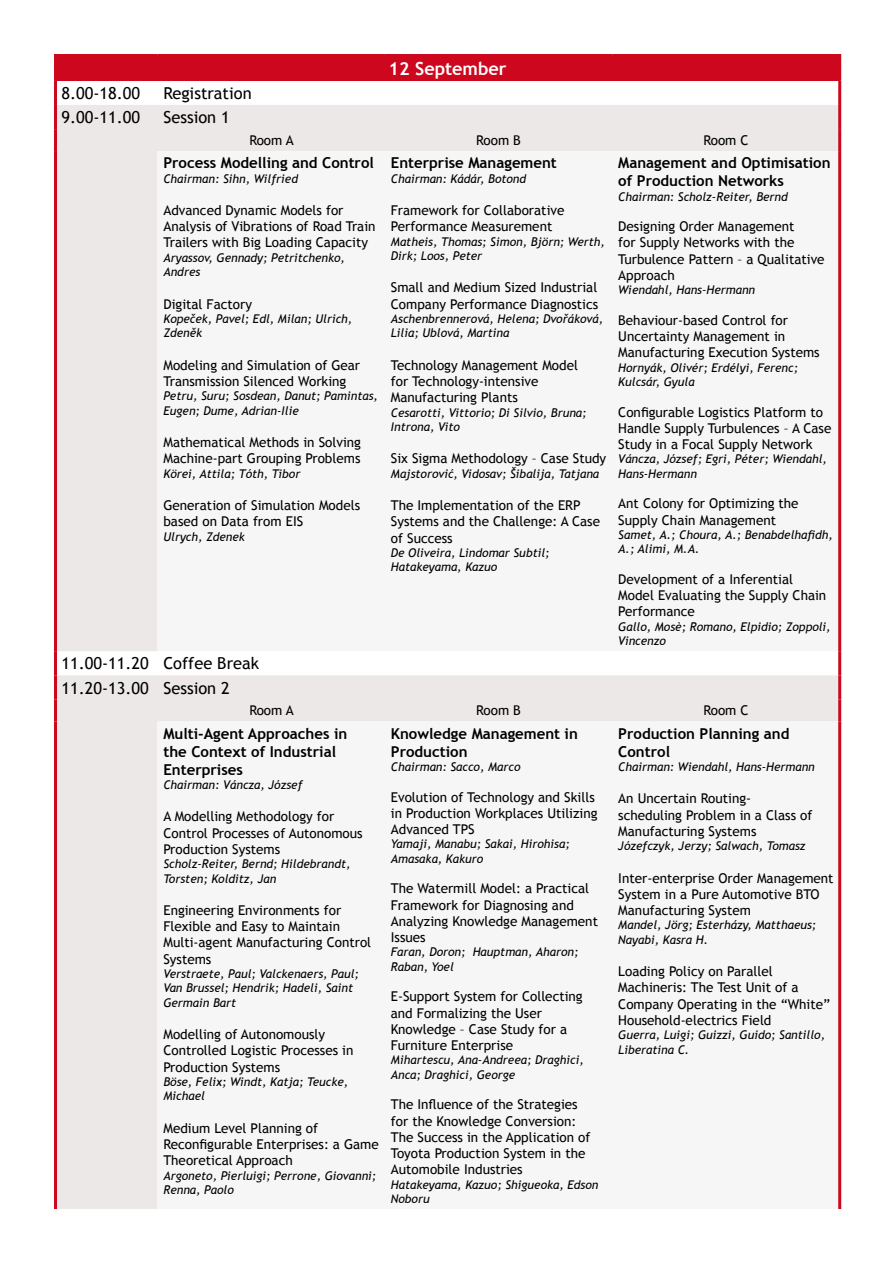
<style>
.page{position:relative;width:893px;height:1263px;background:#fff}
.page>*{position:absolute;margin:0;border:0;box-sizing:border-box;transform-origin:0 0}
.t1{font:700 18px "Trebuchet MS";color:#fff}
.t2{font:16.5px/24.2px "Trebuchet MS";color:#000}
.t3{font:700 15px/18px "Trebuchet MS";color:#000}
.t4{font:13.5px/16.2px "Trebuchet MS";color:#000}
.t5{font:italic 12px/14.4px "Trebuchet MS";color:#000}
</style>
<div class="page">
<div style="left:56px;top:56px;width:784px;height:25px;background:#cc071e"></div>
<div style="left:57px;top:105px;width:781px;height:1104px;background:#ebe8e7"></div>
<div style="left:157px;top:151px;width:681px;height:1058px;background:#f7f6f6"></div>
<hr style="left:54px;top:54px;width:103px;height:3px;background:#cc071e">
<hr style="left:54px;top:57px;width:3px;height:24px;background:#cc071e">
<hr style="left:157px;top:54px;width:228px;height:3px;background:#cc071e">
<hr style="left:385px;top:54px;width:227px;height:3px;background:#cc071e">
<hr style="left:612px;top:54px;width:229px;height:3px;background:#cc071e">
<hr style="left:838px;top:57px;width:3px;height:24px;background:#cc071e">
<hr style="left:54px;top:81px;width:3px;height:24px;background:#cc071e">
<hr style="left:838px;top:81px;width:3px;height:24px;background:#cc071e">
<hr style="left:54px;top:105px;width:3px;height:24px;background:#cc071e">
<hr style="left:838px;top:105px;width:3px;height:24px;background:#cc071e">
<hr style="left:54px;top:129px;width:3px;height:22px;background:#cc071e">
<hr style="left:838px;top:129px;width:3px;height:22px;background:#cc071e">
<hr style="left:54px;top:151px;width:3px;height:500px;background:#cc071e">
<hr style="left:838px;top:151px;width:3px;height:500px;background:#cc071e">
<hr style="left:54px;top:651px;width:3px;height:24px;background:#cc071e">
<hr style="left:838px;top:651px;width:3px;height:24px;background:#cc071e">
<hr style="left:54px;top:675px;width:3px;height:24px;background:#cc071e">
<hr style="left:838px;top:675px;width:3px;height:24px;background:#cc071e">
<hr style="left:54px;top:699px;width:3px;height:22px;background:#cc071e">
<hr style="left:838px;top:699px;width:3px;height:22px;background:#cc071e">
<hr style="left:54px;top:721px;width:3px;height:488px;background:#cc071e">
<hr style="left:838px;top:721px;width:3px;height:488px;background:#cc071e">
<h1 class="t1" style="left:389px;top:57px;width:120px">12 September</h1>
<p class="t2" style="left:62px;top:81px;width:80px">8.00-18.00</p>
<p class="t2" style="left:163px;top:81px;width:90px">Registration</p>
<p class="t2" style="left:62px;top:105px;width:80px">9.00-11.00</p>
<p class="t2" style="left:163px;top:105px;width:68px">Session 1</p>
<p class="t4" style="left:249px;top:132px;width:46px">Room A</p>
<p class="t4" style="left:476px;top:132px;width:46px">Room B</p>
<p class="t4" style="left:703px;top:132px;width:47px">Room C</p>
<p class="t3" style="left:163px;top:154px;width:212px">Process Modelling and Control</p>
<p class="t5" style="left:163px;top:171px;width:136px">Chairman: Sihn, Wilfried</p>
<p class="t4" style="left:163px;top:202px;width:214px">Advanced Dynamic Models for<br>Analysis of Vibrations of Road Train<br>Trailers with Big Loading Capacity</p>
<p class="t5" style="left:163px;top:250px;width:183px">Aryassov, Gennady; Petritchenko,<br>Andres</p>
<p class="t4" style="left:163px;top:296px;width:90px">Digital Factory</p>
<p class="t5" style="left:163px;top:312px;width:190px">Kopeček, Pavel; Edl, Milan; Ulrich,<br>Zdeněk</p>
<p class="t4" style="left:163px;top:357px;width:198px">Modeling and Simulation of Gear<br>Transmission Silenced Working</p>
<p class="t5" style="left:163px;top:389px;width:216px">Petru, Suru; Sosdean, Danut; Pamintas,<br>Eugen; Dume, Adrian-Ilie</p>
<p class="t4" style="left:163px;top:434px;width:199px">Mathematical Methods in Solving<br>Machine-part Grouping Problems</p>
<p class="t5" style="left:163px;top:466px;width:138px">Körei, Attila; Tóth, Tibor</p>
<p class="t4" style="left:163px;top:497px;width:198px">Generation of Simulation Models based on Data from EIS</p>
<p class="t5" style="left:163px;top:529px;width:83px">Ulrych, Zdenek</p>
<p class="t3" style="left:618px;top:154px;width:214px">Management and Optimisation of Production Networks</p>
<p class="t5" style="left:618px;top:189px;width:171px">Chairman: Scholz-Reiter, Bernd</p>
<p class="t4" style="left:618px;top:218px;width:208px">Designing Order Management<br>for Supply Networks with the<br>Turbulence Pattern – a Qualitative<br>Approach</p>
<p class="t5" style="left:618px;top:283px;width:138px">Wiendahl, Hans-Hermann</p>
<p class="t4" style="left:618px;top:312px;width:203px">Behaviour-based Control for<br>Uncertainty Management in<br>Manufacturing Execution Systems</p>
<p class="t5" style="left:618px;top:360px;width:181px">Hornyák, Olivér; Erdélyi, Ferenc;<br>Kulcsár, Gyula</p>
<p class="t4" style="left:618px;top:404px;width:215px">Configurable Logistics Platform to<br>Handle Supply Turbulences – A Case<br>Study in a Focal Supply Network</p>
<p class="t5" style="left:618px;top:452px;width:210px">Váncza, József; Egri, Péter; Wiendahl,<br>Hans-Hermann</p>
<p class="t4" style="left:618px;top:496px;width:182px">Ant Colony for Optimizing the<br>Supply Chain Management</p>
<p class="t5" style="left:618px;top:528px;width:216px">Samet, A.; Choura, A.; Benabdelhafidh,<br>A.; Alimi, M.A.</p>
<p class="t4" style="left:618px;top:571px;width:210px">Development of a Inferential<br>Model Evaluating the Supply Chain<br>Performance</p>
<p class="t5" style="left:618px;top:619px;width:214px">Gallo, Mosè; Romano, Elpidio; Zoppoli,<br>Vincenzo</p>
<p class="t3" style="left:391px;top:154px;width:168px">Enterprise Management</p>
<p class="t5" style="left:391px;top:171px;width:137px">Chairman: Kádár, Botond</p>
<p class="t4" style="left:391px;top:202px;width:175px">Framework for Collaborative<br>Performance Measurement</p>
<p class="t5" style="left:391px;top:234px;width:216px">Matheis, Thomas; Simon, Björn; Werth,<br>Dirk; Loos, Peter</p>
<p class="t4" style="left:391px;top:280px;width:209px">Small and Medium Sized Industrial<br>Company Performance Diagnostics</p>
<p class="t5" style="left:391px;top:312px;width:214px">Aschenbrennerová, Helena; Dvořáková,<br>Lilia; Ublová, Martina</p>
<p class="t4" style="left:391px;top:357px;width:189px">Technology Management Model for Technology-intensive<br>Manufacturing Plants</p>
<p class="t5" style="left:391px;top:405px;width:197px">Cesarotti, Vittorio; Di Silvio, Bruna;<br>Introna, Vito</p>
<p class="t4" style="left:391px;top:451px;width:217px">Six Sigma Methodology – Case Study</p>
<p class="t5" style="left:391px;top:466px;width:210px">Majstorović, Vidosav; Šibalija, Tatjana</p>
<p class="t4" style="left:391px;top:497px;width:211px">The Implementation of the ERP<br>Systems and the Challenge: A Case of Success</p>
<p class="t5" style="left:391px;top:546px;width:160px">De Oliveira, Lindomar Subtil;<br>Hatakeyama, Kazuo</p>
<p class="t2" style="left:62px;top:652px;width:199px">11.00-11.20 Coffee Break<br>11.20-13.00 Session 2</p>
<p class="t4" style="left:249px;top:703px;width:46px">Room A</p>
<p class="t4" style="left:476px;top:703px;width:46px">Room B</p>
<p class="t4" style="left:703px;top:703px;width:47px">Room C</p>
<p class="t3" style="left:163px;top:724px;width:185px">Multi-Agent Approaches in the Context of Industrial<br>Enterprises</p>
<p class="t5" style="left:163px;top:778px;width:141px">Chairman: Váncza, József</p>
<p class="t4" style="left:163px;top:809px;width:201px">A Modelling Methodology for<br>Control Processes of Autonomous<br>Production Systems</p>
<p class="t5" style="left:163px;top:857px;width:189px">Scholz-Reiter, Bernd; Hildebrandt,<br>Torsten; Kolditz, Jan</p>
<p class="t4" style="left:163px;top:902px;width:209px">Engineering Environments for<br>Flexible and Easy to Maintain<br>Multi-agent Manufacturing Control<br>Systems</p>
<p class="t5" style="left:163px;top:967px;width:197px">Verstraete, Paul; Valckenaers, Paul;<br>Van Brussel; Hendrik; Hadeli, Saint<br>Germain Bart</p>
<p class="t4" style="left:163px;top:1026px;width:192px">Modelling of Autonomously<br>Controlled Logistic Processes in<br>Production Systems</p>
<p class="t5" style="left:163px;top:1075px;width:186px">Böse, Felix; Windt, Katja; Teucke,<br>Michael</p>
<p class="t4" style="left:163px;top:1120px;width:217px">Medium Level Planning of<br>Reconfigurable Enterprises: a Game<br>Theoretical Approach</p>
<p class="t5" style="left:163px;top:1168px;width:214px">Argoneto, Pierluigi; Perrone, Giovanni;<br>Renna, Paolo</p>
<p class="t3" style="left:391px;top:724px;width:189px">Knowledge Management in<br>Production</p>
<p class="t5" style="left:391px;top:760px;width:131px">Chairman: Sacco, Marco</p>
<p class="t4" style="left:391px;top:789px;width:208px">Evolution of Technology and Skills in Production Workplaces Utilizing<br>Advanced TPS</p>
<p class="t5" style="left:391px;top:837px;width:180px">Yamaji, Manabu; Sakai, Hirohisa;<br>Amasaka, Kakuro</p>
<p class="t4" style="left:391px;top:881px;width:209px">The Watermill Model: a Practical<br>Framework for Diagnosing and<br>Analyzing Knowledge Management<br>Issues</p>
<p class="t5" style="left:391px;top:945px;width:189px">Faran, Doron; Hauptman, Aharon;<br>Raban, Yoel</p>
<p class="t4" style="left:391px;top:989px;width:193px">E-Support System for Collecting and Formalizing the User<br>Knowledge – Case Study for a<br>Furniture Enterprise</p>
<p class="t5" style="left:391px;top:1053px;width:194px">Mihartescu, Ana-Andreea; Draghici,<br>Anca; Draghici, George</p>
<p class="t4" style="left:391px;top:1097px;width:201px">The Influence of the Strategies for the Knowledge Conversion:<br>The Success in the Application of<br>Toyota Production System in the<br>Automobile Industries</p>
<p class="t5" style="left:391px;top:1177px;width:209px">Hatakeyama, Kazuo; Shigueoka, Edson<br>Noboru</p>
<p class="t3" style="left:618px;top:724px;width:173px">Production Planning and<br>Control</p>
<p class="t5" style="left:618px;top:760px;width:198px">Chairman: Wiendahl, Hans-Hermann</p>
<p class="t4" style="left:618px;top:791px;width:196px">An Uncertain Routing&shy;scheduling Problem in a Class of<br>Manufacturing Systems</p>
<p class="t5" style="left:618px;top:839px;width:189px">Józefczyk, Jerzy; Salwach, Tomasz</p>
<p class="t4" style="left:618px;top:870px;width:217px">Inter-enterprise Order Management<br>System in a Pure Automotive BTO<br>Manufacturing System</p>
<p class="t5" style="left:618px;top:918px;width:200px">Mandel, Jörg; Esterházy, Matthaeus;<br>Nayabi, Kasra H.</p>
<p class="t4" style="left:618px;top:963px;width:213px">Loading Policy on Parallel<br>Machineris: The Test Unit of a<br>Company Operating in the “White”<br>Household-electrics Field</p>
<p class="t5" style="left:618px;top:1028px;width:208px">Guerra, Luigi; Guizzi, Guido; Santillo,<br>Liberatina C.</p>
</div>
